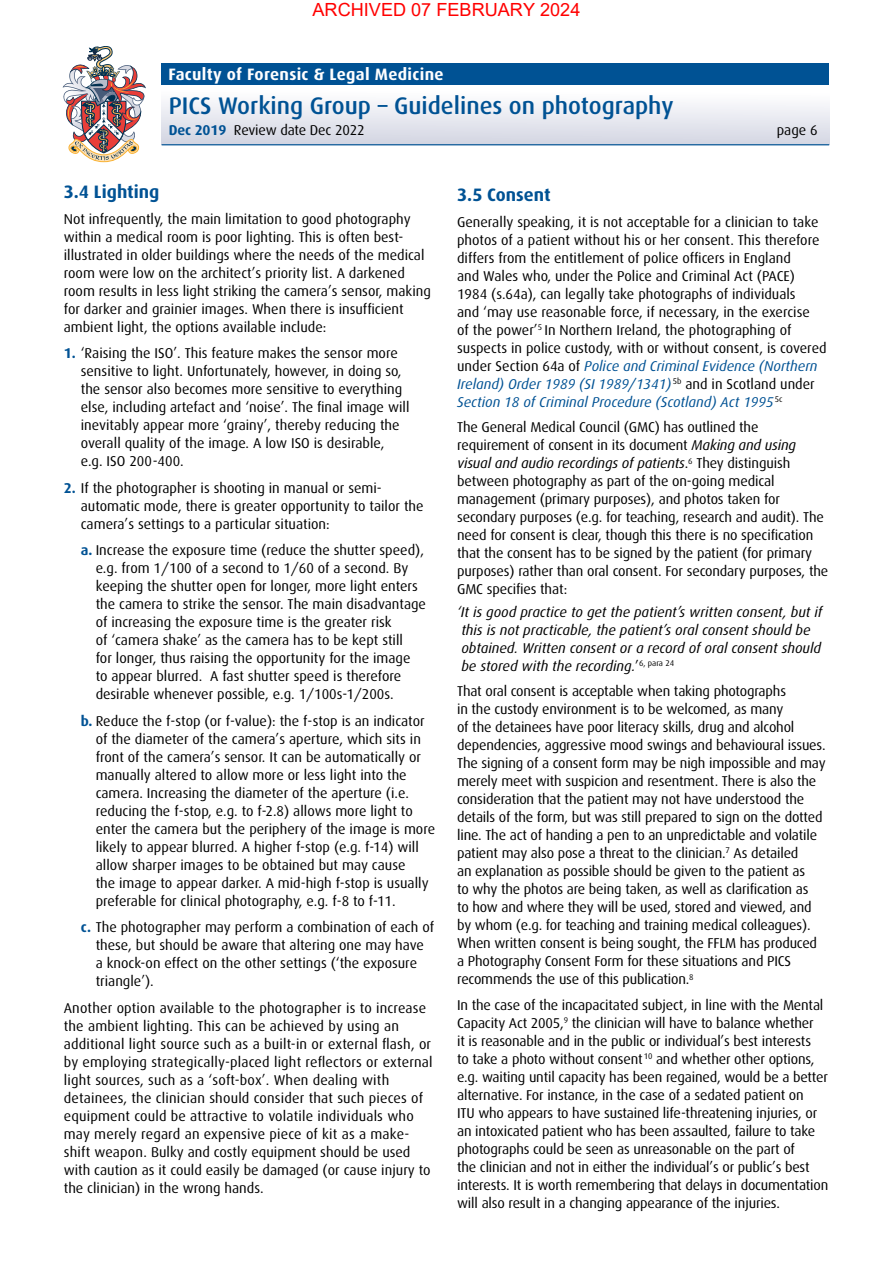
<style>
.page{position:relative;width:893px;height:1263px;background:#fff}
.page>*{position:absolute;margin:0;border:0;box-sizing:border-box;transform-origin:0 0}
.t1{font:500 24px "Dax";color:#005294}
.t2{font:18.15px "Arial";color:#f00}
.t3{font:700 18px "Dax";color:#005294}
.t4{font:700 16.5px "Dax";letter-spacing:.02em;color:#fff}
.t5{font:14.25px/18px "Dax";letter-spacing:-.005em;color:#000}
.t6{font:14.25px/18px "Dax";letter-spacing:.015em;color:#000}
.t7{font:italic 14.25px/18px "Dax";color:#000}
.s1{font-weight:700;color:#005294}
.s2{font-style:italic;color:#005294}
.s3{font-style:italic}
.s4{font-style:normal}
</style>
<div class="page">
<img style="left:63px;top:46px;width:83px;height:116px">
<div style="left:162px;top:85px;width:667px;height:60px;background:linear-gradient(to bottom,#fff,#d3d6e3)"></div>
<div style="left:162px;top:64px;width:667px;height:21px;background:#005294"></div>
<hr style="left:162px;top:144px;width:667px;height:1px;background:#005294">
<p class="t2" style="left:313px;top:-3px;width:269px">ARCHIVED 07 FEBRUARY 2024</p>
<p class="t4" style="left:168px;top:65px;width:277px">Faculty of Forensic &amp; Legal Medicine</p>
<h1 class="t1" style="left:169px;top:92px;width:506px">PICS Working Group – Guidelines on photography</h1>
<p class="t5" style="left:169px;top:122px;width:197px"><span class="s1">Dec 2019</span> Review date Dec 2022</p>
<p class="t5" style="left:777px;top:122px;width:43px">page 6</p>
<p class="t3" style="left:64px;top:182px;width:97px">3.4 Lighting</p>
<p class="t5" style="left:64px;top:210px;width:369px">Not infrequently, the main limitation to good photography within a medical room is poor lighting. This is often best&shy;illustrated in older buildings where the needs of the medical room were low on the architect’s priority list. A darkened room results in less light striking the camera’s sensor, making for darker and grainier images. When there is insufficient ambient light, the options available include:</p>
<p class="t5" style="left:81px;top:344px;width:330px;text-indent:-17px"><span class="s1">1.</span> ‘Raising the ISO’. This feature makes the sensor more sensitive to light. Unfortunately, however, in doing so, the sensor also becomes more sensitive to everything else, including artefact and ‘noise’. The final image will inevitably appear more ‘grainy’, thereby reducing the overall quality of the image. A low ISO is desirable, e.g. ISO 200-400.</p>
<p class="t5" style="left:81px;top:479px;width:344px;text-indent:-17px"><span class="s1">2.</span> If the photographer is shooting in manual or semi&shy;automatic mode, there is greater opportunity to tailor the camera’s settings to a particular situation:</p>
<p class="t5" style="left:96px;top:541px;width:332px;text-indent:-15px"><span class="s1">a.</span> Increase the exposure time (reduce the shutter speed), e.g. from 1/100 of a second to 1/60 of a second. By keeping the shutter open for longer, more light enters the camera to strike the sensor. The main disadvantage of increasing the exposure time is the greater risk<br>of ‘camera shake’ as the camera has to be kept still<br>for longer, thus raising the opportunity for the image<br>to appear blurred. A fast shutter speed is therefore desirable whenever possible, e.g. 1/100s-1/200s.</p>
<p class="t5" style="left:96px;top:712px;width:341px;text-indent:-15px"><span class="s1">b.</span> Reduce the f-stop (or f-value): the f-stop is an indicator of the diameter of the camera’s aperture, which sits in front of the camera’s sensor. It can be automatically or manually altered to allow more or less light into the camera. Increasing the diameter of the aperture (i.e. reducing the f-stop, e.g. to f-2.8) allows more light to enter the camera but the periphery of the image is more likely to appear blurred. A higher f-stop (e.g. f-14) will allow sharper images to be obtained but may cause<br>the image to appear darker. A mid-high f-stop is usually preferable for clinical photography, e.g. f-8 to f-11.</p>
<p class="t5" style="left:96px;top:918px;width:340px;text-indent:-15px"><span class="s1">c.</span> The photographer may perform a combination of each of these, but should be aware that altering one may have a knock-on effect on the other settings (‘the exposure triangle’).</p>
<p class="t6" style="left:64px;top:999px;width:370px">Another option available to the photographer is to increase the ambient lighting. This can be achieved by using an additional light source such as a built-in or external flash, or by employing strategically-placed light reflectors or external light sources, such as a ‘soft-box’. When dealing with detainees, the clinician should consider that such pieces of equipment could be attractive to volatile individuals who may merely regard an expensive piece of kit as a make&shy;shift weapon. Bulky and costly equipment should be used with caution as it could easily be damaged (or cause injury to the clinician) in the wrong hands.</p>
<p class="t3" style="left:457px;top:184px;width:95px">3.5 Consent</p>
<p class="t5" style="left:457px;top:213px;width:371px">Generally speaking, it is not acceptable for a clinician to take photos of a patient without his or her consent. This therefore differs from the entitlement of police officers in England<br>and Wales who, under the Police and Criminal Act (PACE)<br>1984 (s.64a), can legally take photographs of individuals<br>and ‘may use reasonable force, if necessary, in the exercise<br>of the power’<sup>5</sup> In Northern Ireland, the photographing of suspects in police custody, with or without consent, is covered under Section 64a of <span class="s2">Police and Criminal Evidence (Northern Ireland) Order 1989 (SI 1989/1341)</span> <sup>5b</sup> and in Scotland under <span class="s2">Section 18 of Criminal Procedure (Scotland) Act 1995</span><sup>5c</sup></p>
<p class="t5" style="left:457px;top:418px;width:373px">The General Medical Council (GMC) has outlined the requirement of consent in its document <span class="s3">Making and using visual and audio recordings of patients</span>.<sup>6</sup> They distinguish between photography as part of the on-going medical management (primary purposes), and photos taken for secondary purposes (e.g. for teaching, research and audit). The need for consent is clear, though this there is no specification that the consent has to be signed by the patient (for primary purposes) rather than oral consent. For secondary purposes, the GMC specifies that:</p>
<p class="t7" style="left:457px;top:603px;width:367px">‘It is good practice to get the patient’s written consent, but if this is not practicable, the patient’s oral consent should be obtained. Written consent or a record of oral consent should be stored with the recording.<span class="s4">’</span><sup>6,</sup> <sup>para</sup> <sup>24</sup></p>
<p class="t5" style="left:457px;top:682px;width:370px">That oral consent is acceptable when taking photographs<br>in the custody environment is to be welcomed, as many<br>of the detainees have poor literacy skills, drug and alcohol dependencies, aggressive mood swings and behavioural issues.<br>The signing of a consent form may be nigh impossible and may merely meet with suspicion and resentment. There is also the consideration that the patient may not have understood the details of the form, but was still prepared to sign on the dotted line. The act of handing a pen to an unpredictable and volatile patient may also pose a threat to the clinician.<sup>7</sup> As detailed<br>an explanation as possible should be given to the patient as<br>to why the photos are being taken, as well as clarification as<br>to how and where they will be used, stored and viewed, and by whom (e.g. for teaching and training medical colleagues).<br>When written consent is being sought, the FFLM has produced a Photography Consent Form for these situations and PICS recommends the use of this publication.<sup>8</sup></p>
<p class="t5" style="left:457px;top:996px;width:373px">In the case of the incapacitated subject, in line with the Mental Capacity Act 2005,<sup>9</sup> the clinician will have to balance whether<br>it is reasonable and in the public or individual’s best interests<br>to take a photo without consent<sup>10</sup> and whether other options, e.g. waiting until capacity has been regained, would be a better alternative. For instance, in the case of a sedated patient on<br>ITU who appears to have sustained life-threatening injuries, or an intoxicated patient who has been assaulted, failure to take photographs could be seen as unreasonable on the part of<br>the clinician and not in either the individual’s or public’s best interests. It is worth remembering that delays in documentation will also result in a changing appearance of the injuries.</p>
</div>
